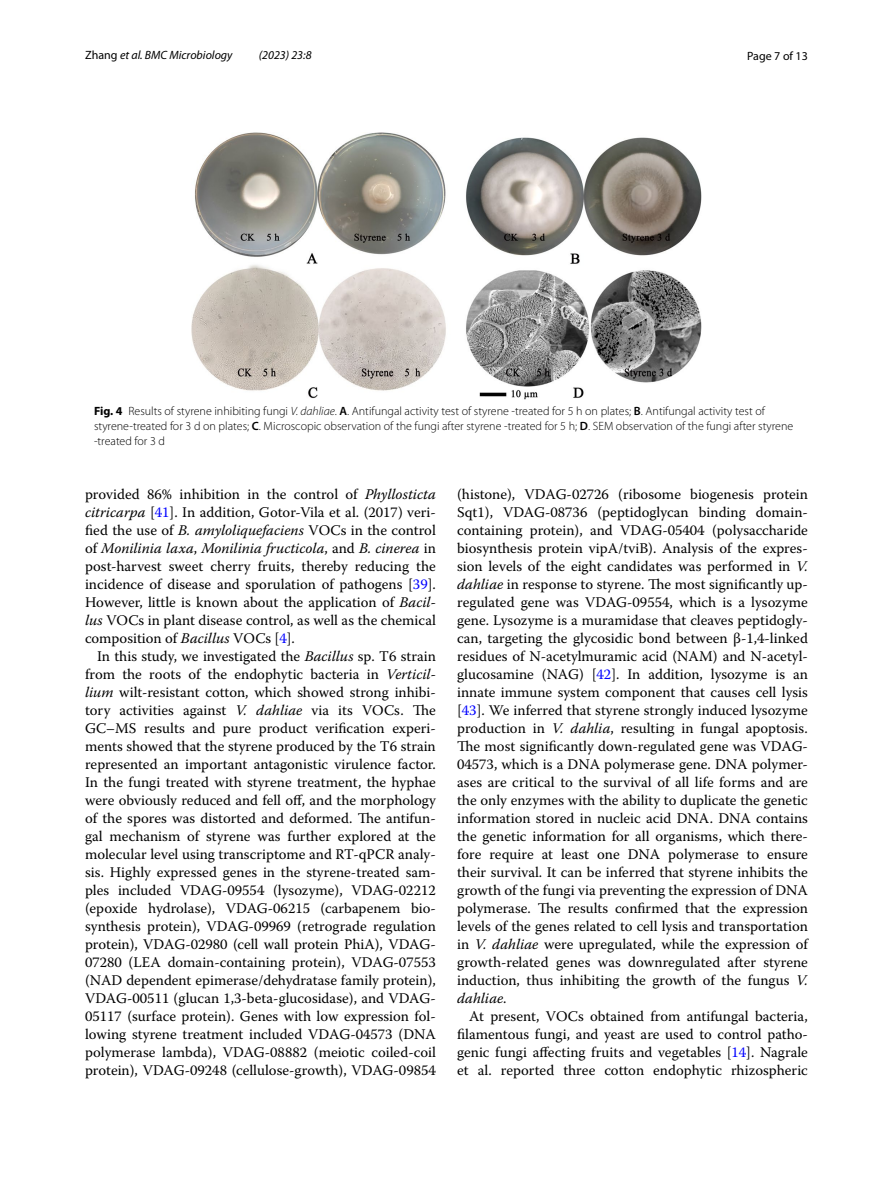
<style>
.page{position:relative;width:893px;height:1187px;background:#fff}
.page>*{position:absolute;margin:0;border:0;box-sizing:border-box;transform-origin:0 0}
.t1{font:14.7px/18px "Warnock Pro";color:#000;text-align:justify}
.t2{font:300 12px/15px "Myriad Pro";color:#000}
.t3{font:italic 12px "Myriad Pro";color:#000}
.t4{font:12px "Myriad Pro";color:#000}
.s1{font-style:normal}
.s2{font-weight:700}
.s3{font-style:italic}
.s4{font-weight:600}
.s5{color:#00f}
</style>
<div class="page">
<img style="left:191px;top:133px;width:511px;height:267px">
<p class="t3" style="left:85px;top:48px;width:149px"><span class="s1">Zhang</span> et al. BMC Microbiology</p>
<p class="t3" style="left:259px;top:48px;width:54px">(2023) 23:8</p>
<p class="t4" style="left:747px;top:48px;width:62px">Page 7 of 13</p>
<p class="t2" style="left:94px;top:403px;width:701px"><span class="s2">Fig. 4</span> Results of styrene inhibiting fungi <span class="s3">V. dahliae</span>. <span class="s4">A</span>. Antifungal activity test of styrene -treated for 5 h on plates; <span class="s4">B</span>. Antifungal activity test of styrene-treated for 3 d on plates; <span class="s4">C</span>. Microscopic observation of the fungi after styrene -treated for 5 h; <span class="s4">D</span>. SEM observation of the fungi after styrene -treated for 3 d</p>
<p class="t1" style="left:85px;top:485px;width:352px">provided 86% inhibition in the control of <span class="s3">Phyllosticta citricarpa</span> [<span class="s5">41</span>]. In addition, Gotor-Vila et al. (2017) veri&shy;fied the use of <span class="s3">B. amyloliquefaciens</span> VOCs in the control of <span class="s3">Monilinia laxa</span>, <span class="s3">Monilinia fructicola</span>, and <span class="s3">B. cinerea</span> in post-harvest sweet cherry fruits, thereby reducing the incidence of disease and sporulation of pathogens [<span class="s5">39</span>].<br>However, little is known about the application of <span class="s3">Bacil&shy;lus</span> VOCs in plant disease control, as well as the chemical composition of <span class="s3">Bacillus</span> VOCs [<span class="s5">4</span>].</p>
<p class="t1" style="left:85px;top:647px;width:352px;text-indent:12px">In this study, we investigated the <span class="s3">Bacillus</span> sp. T6 strain from the roots of the endophytic bacteria in <span class="s3">Verticil&shy;lium</span> wilt-resistant cotton, which showed strong inhibi&shy;tory activities against <span class="s3">V. dahliae</span> via its VOCs. The GC–MS results and pure product verification experi&shy;ments showed that the styrene produced by the T6 strain represented an important antagonistic virulence factor.<br>In the fungi treated with styrene treatment, the hyphae were obviously reduced and fell off, and the morphology of the spores was distorted and deformed. The antifun&shy;gal mechanism of styrene was further explored at the molecular level using transcriptome and RT-qPCR analy&shy;sis. Highly expressed genes in the styrene-treated sam&shy;ples included VDAG-09554 (lysozyme), VDAG-02212 (epoxide hydrolase), VDAG-06215 (carbapenem bio&shy;synthesis protein), VDAG-09969 (retrograde regulation protein), VDAG-02980 (cell wall protein PhiA), VDAG-07280 (LEA domain-containing protein), VDAG-07553 (NAD dependent epimerase/dehydratase family protein), VDAG-00511 (glucan 1,3-beta-glucosidase), and VDAG-05117 (surface protein). Genes with low expression fol&shy;lowing styrene treatment included VDAG-04573 (DNA polymerase lambda), VDAG-08882 (meiotic coiled-coil protein), VDAG-09248 (cellulose-growth), VDAG-09854</p>
<p class="t1" style="left:457px;top:485px;width:352px">(histone), VDAG-02726 (ribosome biogenesis protein Sqt1), VDAG-08736 (peptidoglycan binding domain&shy;containing protein), and VDAG-05404 (polysaccharide biosynthesis protein vipA/tviB). Analysis of the expres&shy;sion levels of the eight candidates was performed in <span class="s3">V. dahliae</span> in response to styrene. The most significantly up&shy;regulated gene was VDAG-09554, which is a lysozyme gene. Lysozyme is a muramidase that cleaves peptidogly&shy;can, targeting the glycosidic bond between β-1,4-linked residues of N-acetylmuramic acid (NAM) and N-acetyl&shy;glucosamine (NAG) [<span class="s5">42</span>]. In addition, lysozyme is an innate immune system component that causes cell lysis [<span class="s5">43</span>]. We inferred that styrene strongly induced lysozyme production in <span class="s3">V. dahlia</span>, resulting in fungal apoptosis.<br>The most significantly down-regulated gene was VDAG-04573, which is a DNA polymerase gene. DNA polymer&shy;ases are critical to the survival of all life forms and are the only enzymes with the ability to duplicate the genetic information stored in nucleic acid DNA. DNA contains the genetic information for all organisms, which there&shy;fore require at least one DNA polymerase to ensure their survival. It can be inferred that styrene inhibits the growth of the fungi via preventing the expression of DNA polymerase. The results confirmed that the expression levels of the genes related to cell lysis and transportation in <span class="s3">V. dahliae</span> were upregulated, while the expression of growth-related genes was downregulated after styrene induction, thus inhibiting the growth of the fungus <span class="s3">V. dahliae</span>.</p>
<p class="t1" style="left:457px;top:1007px;width:352px;text-indent:12px">At present, VOCs obtained from antifungal bacteria, filamentous fungi, and yeast are used to control patho&shy;genic fungi affecting fruits and vegetables [<span class="s5">14</span>]. Nagrale et al. reported three cotton endophytic rhizospheric</p>
</div>
